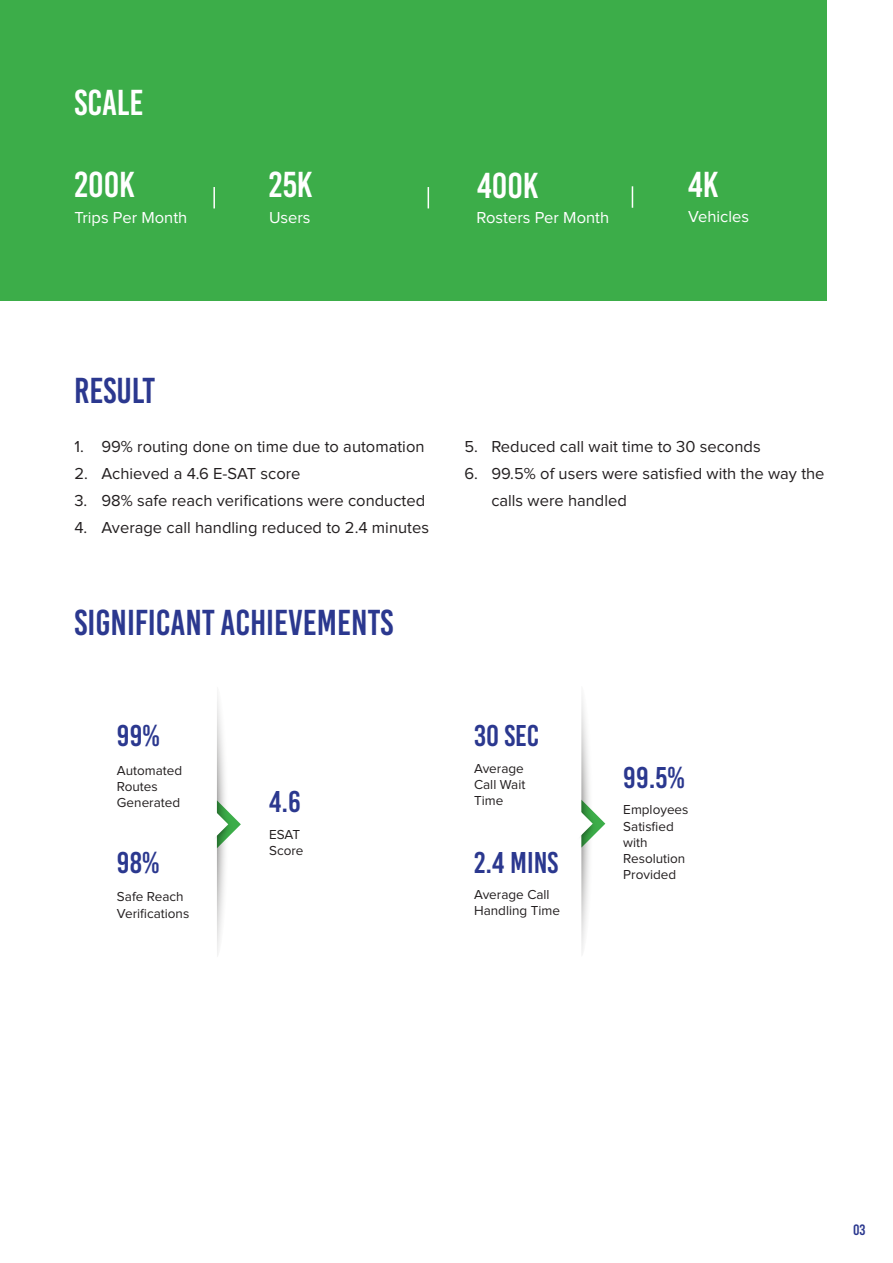
<style>
.page{position:relative;width:893px;height:1263px;background:#fff}
.page>*{position:absolute;margin:0;border:0;box-sizing:border-box;transform-origin:0 0}
.t1{font:36px "Bebas Kai";color:#2b388f}
.t2{font:36px "Bebas Kai";color:#fff}
.t3{font:30px "Bebas Kai";color:#2b388f}
.t4{font:16.5px/27px "Proxima Nova";color:#231f20}
.t5{font:16.5px "Proxima Nova";color:#fff}
.t6{font:15px "Bebas Kai";color:#2b388f}
.t7{font:13.5px/16.2px "Proxima Nova";color:#231f20}
</style>
<div class="page">
<div style="left:0;top:0;width:827px;height:301px;background:#3cad49"></div>
<hr style="left:213px;top:187px;width:2px;height:21px;background:#fff">
<svg style="left:428px;top:187px;width:1px;height:21px"></svg>
<svg style="left:632px;top:186px;width:1px;height:22px"></svg>
<svg style="left:216px;top:695px;width:25px;height:261px"></svg>
<svg style="left:580px;top:697px;width:25px;height:256px"></svg>
<h1 class="t2" style="left:74px;top:83px;width:71px">SCALE</h1>
<h1 class="t2" style="left:74px;top:166px;width:62px">200K</h1>
<h1 class="t2" style="left:269px;top:165px;width:45px">25K</h1>
<h1 class="t2" style="left:477px;top:166px;width:63px">400K</h1>
<h1 class="t2" style="left:688px;top:166px;width:31px">4K</h1>
<p class="t5" style="left:74px;top:210px;width:114px">Trips Per Month</p>
<p class="t5" style="left:269px;top:210px;width:43px">Users</p>
<p class="t5" style="left:477px;top:210px;width:134px">Rosters Per Month</p>
<h1 class="t1" style="left:74px;top:371px;width:82px">RESULT</h1>
<p class="t5" style="left:688px;top:209px;width:62px">Vehicles</p>
<p class="t4" style="left:74px;top:434px;width:352px">1. 99% routing done on time due to automation</p>
<p class="t4" style="left:74px;top:461px;width:228px">2. Achieved a 4.6 E-SAT score</p>
<p class="t4" style="left:74px;top:488px;width:352px">3. 98% safe reach verifications were conducted</p>
<p class="t4" style="left:74px;top:515px;width:356px">4. Average call handling reduced to 2.4 minutes</p>
<h1 class="t1" style="left:75px;top:603px;width:320px">SIGNIFICANT ACHIEVEMENTS</h1>
<h2 class="t3" style="left:117px;top:720px;width:44px">99%</h2>
<p class="t7" style="left:117px;top:763px;width:67px">Automated<br>Routes<br>Generated</p>
<h2 class="t3" style="left:117px;top:846px;width:44px">98%</h2>
<p class="t7" style="left:117px;top:889px;width:74px">Safe Reach<br>Verifications</p>
<h2 class="t3" style="left:269px;top:786px;width:33px">4.6</h2>
<p class="t7" style="left:269px;top:827px;width:36px">ESAT<br>Score</p>
<p class="t4" style="left:464px;top:434px;width:298px">5. Reduced call wait time to 30 seconds</p>
<p class="t4" style="left:491px;top:461px;width:335px;text-indent:-27px">6. 99.5% of users were satisfied with the way the calls were handled</p>
<h2 class="t3" style="left:474px;top:720px;width:66px">30 SEC</h2>
<p class="t7" style="left:474px;top:760px;width:53px;text-align:justify">Average Call Wait Time</p>
<h2 class="t3" style="left:474px;top:846px;width:86px">2.4 MINS</h2>
<p class="t7" style="left:474px;top:887px;width:87px">Average Call<br>Handling Time</p>
<h2 class="t3" style="left:623px;top:762px;width:63px">99.5%</h2>
<p class="t7" style="left:623px;top:802px;width:67px">Employees<br>Satisfied with<br>Resolution<br>Provided</p>
<p class="t6" style="left:853px;top:1221px;width:14px">03</p>
</div>
